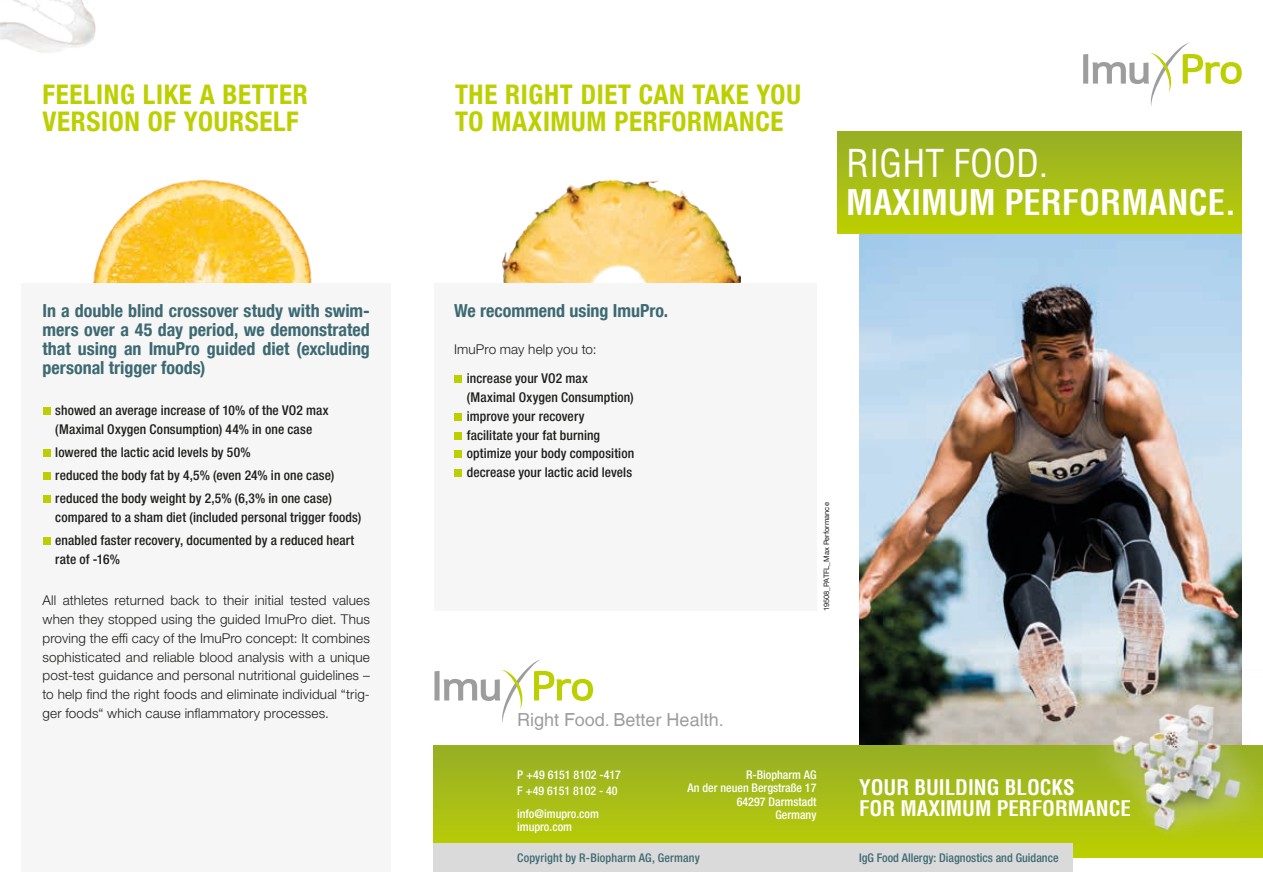
<style>
.page{position:relative;width:1263px;height:893px;background:#fff}
.page>*{position:absolute;margin:0;border:0;box-sizing:border-box;transform-origin:0 0}
.t1{font:condensed 37.5px "Helvetica LT";color:#fff}
.t2{font:700 condensed 34.5px "Helvetica LT";color:#fff}
.t3{font:700 condensed 27px/27px "Helvetica Neue LT Com";letter-spacing:.025em;color:#bccf00}
.t4{font:700 condensed 21px/21px "Helvetica LT";color:#fff}
.t5{font:700 condensed 18px/18.8px "Helvetica Neue LT Com";color:#3d6972;text-align:justify}
.t6{font:18px "Helvetica LT";color:#9d9d9d}
.t7{font:500 condensed 13.5px/18.8px "Helvetica Neue LTW1 G";letter-spacing:.01em;color:#1d1d1b}
.t8{font:300 13.5px/18.8px "Helvetica Neue LTW1 G";letter-spacing:.01em;color:#1d1d1b;text-align:justify}
.t9{font:500 condensed 12px/13.5px "Helvetica Neue LTW1 G";color:#fff}
.t10{font:500 condensed 12px "Helvetica Neue LTW1 G";color:#3d6972}
.t11{font:7.5px "Helvetica Neue LTW1 G";color:#1d1d1b}
</style>
<div class="page">
<img style="left:859px;top:233px;width:383px;height:513px">
<img style="left:503px;top:180px;width:238px;height:103px">
<img style="left:93px;top:179px;width:219px;height:104px">
<div style="left:21px;top:283px;width:370px;height:589px;background:#f6f6f6"></div>
<div style="left:434px;top:283px;width:382px;height:327px;background:#f6f6f6"></div>
<div style="left:434px;top:746px;width:829px;height:111px;background:linear-gradient(to bottom,#96ae28,#bccf01)"></div>
<div style="left:838px;top:131px;width:404px;height:102px;background:linear-gradient(to bottom,#96ae28,#bbce02)"></div>
<img style="left:1094px;top:669px;width:169px;height:169px">
<div style="left:434px;top:844px;width:639px;height:28px;background:#dadada"></div>
<svg style="left:1083px;top:43px;width:159px;height:63px"></svg>
<div style="left:43px;top:407px;width:8px;height:8px;background:#bccf00"></div>
<div style="left:43px;top:449px;width:8px;height:8px;background:#bccf00"></div>
<div style="left:43px;top:472px;width:8px;height:8px;background:#bccf00"></div>
<div style="left:43px;top:495px;width:8px;height:8px;background:#bccf00"></div>
<div style="left:43px;top:537px;width:8px;height:8px;background:#bccf00"></div>
<div style="left:454px;top:375px;width:8px;height:8px;background:#bccf00"></div>
<div style="left:454px;top:413px;width:8px;height:8px;background:#bccf00"></div>
<div style="left:454px;top:432px;width:8px;height:8px;background:#bccf00"></div>
<div style="left:454px;top:450px;width:8px;height:8px;background:#bccf00"></div>
<div style="left:454px;top:469px;width:8px;height:8px;background:#bccf00"></div>
<svg style="left:434px;top:659px;width:159px;height:64px"></svg>
<img style="left:0;top:0;width:96px;height:52px">
<h3 class="t3" style="left:43px;top:81px;width:267px">FEELING LIKE A BETTER<br>VERSION OF YOURSELF</h3>
<h3 class="t5" style="left:43px;top:302px;width:329px">In a double blind crossover study with swim&shy;mers over a 45 day period, we demonstrated that using an ImuPro guided diet (excluding personal trigger foods)</h3>
<p class="t7" style="left:55px;top:401px;width:275px">showed an average increase of 10% of the VO2 max (Maximal Oxygen Consumption) 44% in one case</p>
<p class="t7" style="left:55px;top:441px;width:280px;line-height:23px">lowered the lactic acid levels by 50%<br>reduced the body fat by 4,5% (even 24% in one case) reduced the body weight by 2,5% (6,3% in one case)</p>
<p class="t7" style="left:55px;top:506px;width:307px;line-height:23px">compared to a sham diet (included personal trigger foods) enabled faster recovery, documented by a reduced heart</p>
<p class="t7" style="left:55px;top:549px;width:66px">rate of -16%</p>
<p class="t8" style="left:43px;top:591px;width:329px">All athletes returned back to their initial tested values when they stopped using the guided ImuPro diet. Thus proving the effi cacy of the ImuPro concept: It combines sophisticated and reliable blood analysis with a unique post-test guidance and personal nutritional guidelines – to help find the right foods and eliminate individual “trig&shy;ger foods“ which cause inflammatory processes.</p>
<h3 class="t3" style="left:455px;top:81px;width:347px">THE RIGHT DIET CAN TAKE YOU<br>TO MAXIMUM PERFORMANCE</h3>
<h1 class="t1" style="left:846px;top:140px;width:204px">RIGHT FOOD.</h1>
<h2 class="t2" style="left:846px;top:181px;width:392px">MAXIMUM PERFORMANCE.</h2>
<h3 class="t5" style="left:454px;top:302px;width:216px">We recommend using ImuPro.</h3>
<p class="t8" style="left:454px;top:340px;width:144px">ImuPro may help you to:</p>
<p class="t7" style="left:467px;top:369px;width:169px">increase your VO2 max (Maximal Oxygen Consumption) improve your recovery<br>facilitate your fat burning optimize your body composition decrease your lactic acid levels</p>
<p class="t11" style="left:822px;top:611px;width:111px;rotate:-90deg">19508_PATFL_Max Performance</p>
<h3 class="t6" style="left:517px;top:709px;width:208px">Right Food. Better Health.</h3>
<p class="t9" style="left:687px;top:768px;width:131px;text-align:right">R-Biopharm AG<br>An der neuen Bergstraße 17<br>64297 Darmstadt<br>Germany</p>
<p class="t9" style="left:517px;top:766px;width:105px;line-height:16.5px">P +49 6151 8102 -417<br>F +49 6151 8102 - 40</p>
<p class="t9" style="left:517px;top:807px;width:83px">info@imupro.com imupro.com</p>
<p class="t10" style="left:517px;top:850px;width:184px">Copyright by R-Biopharm AG, Germany</p>
<h3 class="t4" style="left:859px;top:777px;width:273px">YOUR BUILDING BLOCKS<br>FOR MAXIMUM PERFORMANCE</h3>
<p class="t10" style="left:859px;top:850px;width:201px">IgG Food Allergy: Diagnostics and Guidance</p>
</div>
